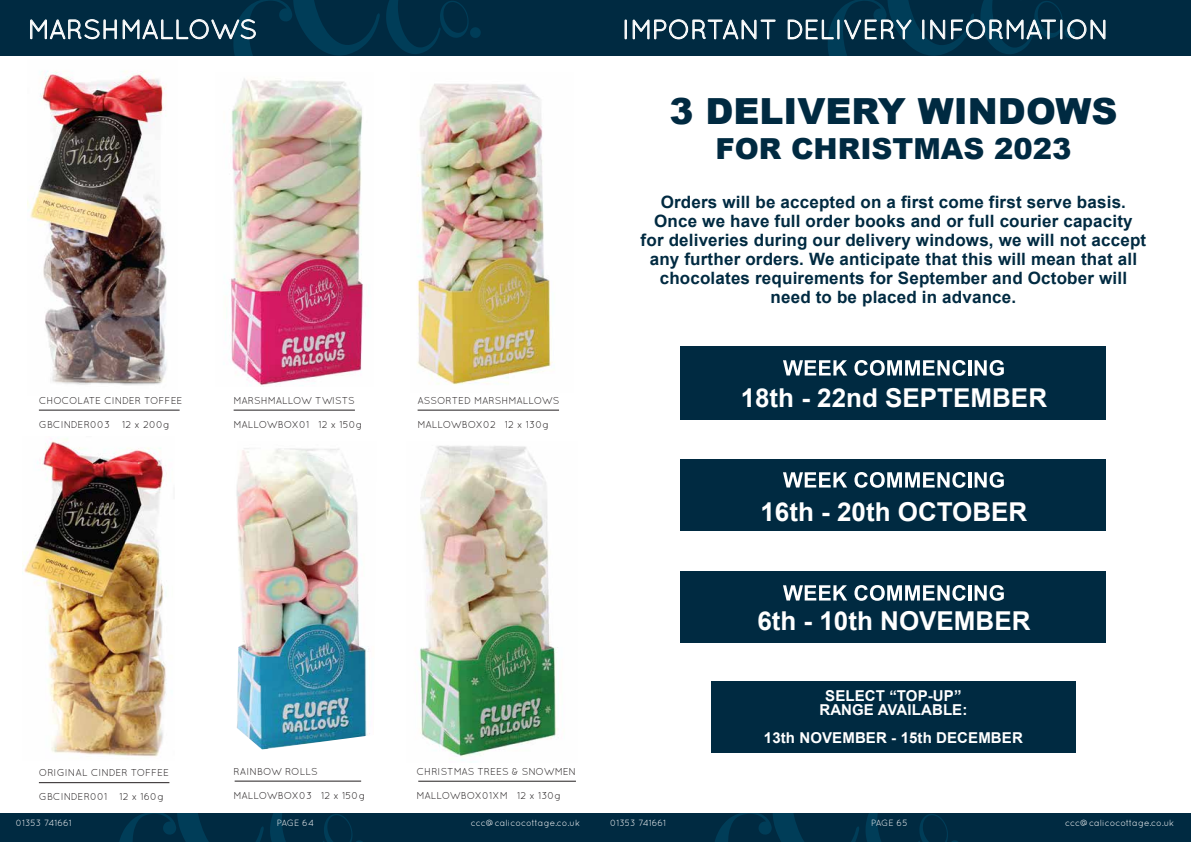
<style>
.page{position:relative;width:1191px;height:842px;background:#fff}
.page>*{position:absolute;margin:0;border:0;box-sizing:border-box;transform-origin:0 0}
.t1{font:900 36px "Arial";color:#002a41}
.t2{font:900 29px "Arial";color:#002a41}
.t3{font:27px "Quicksand";color:#fff}
.t4{font:700 26px "Arial";color:#fff}
.t5{font:700 17px/19px "Arial";letter-spacing:.01em;color:#002a41;text-align:center}
.t6{font:700 15px/14px "Arial";letter-spacing:.005em;color:#fff;text-align:center}
.t7{font:10px "Quicksand";color:#231f20}
.t8{font:9px "Quicksand";letter-spacing:-.005em;color:#fff}
</style>
<div class="page">
<img style="left:27px;top:70px;width:140px;height:315px">
<img style="left:419px;top:445px;width:140px;height:316px">
<div style="left:582px;top:813px;width:609px;height:29px;background:#002a41"></div>
<svg style="left:715px;top:813px;width:144px;height:29px"></svg>
<svg style="left:866px;top:813px;width:92px;height:29px"></svg>
<img style="left:230px;top:78px;width:134px;height:308px">
<hr style="left:234px;top:410px;width:121px;height:1px;background:#231f20">
<hr style="left:418px;top:781px;width:158px;height:1px;background:#231f20">
<hr style="left:235px;top:781px;width:126px;height:1px;background:#231f20">
<hr style="left:417px;top:410px;width:142px;height:1px;background:#231f20">
<img style="left:236px;top:448px;width:134px;height:302px">
<img style="left:417px;top:84px;width:138px;height:301px">
<div style="left:0;top:0;width:611px;height:56px;background:#002a41"></div>
<div style="left:0;top:813px;width:611px;height:29px;background:#002a41"></div>
<svg style="left:386px;top:0;width:95px;height:54px"></svg>
<svg style="left:119px;top:813px;width:145px;height:29px"></svg>
<svg style="left:270px;top:813px;width:93px;height:29px"></svg>
<svg style="left:30px;top:0;width:350px;height:56px"></svg>
<div style="left:711px;top:681px;width:364px;height:71px;background:#002a41"></div>
<div style="left:680px;top:346px;width:426px;height:74px;background:#002a41"></div>
<div style="left:680px;top:459px;width:426px;height:71px;background:#002a41"></div>
<div style="left:680px;top:571px;width:426px;height:71px;background:#002a41"></div>
<svg style="left:783px;top:360px;width:64px;height:15px"></svg>
<svg style="left:854px;top:360px;width:111px;height:16px"></svg>
<hr style="left:968px;top:360px;width:3px;height:15px;background:#fff">
<svg style="left:974px;top:360px;width:29px;height:16px"></svg>
<svg style="left:783px;top:472px;width:64px;height:15px"></svg>
<svg style="left:854px;top:472px;width:111px;height:16px"></svg>
<hr style="left:968px;top:472px;width:3px;height:15px;background:#fff">
<svg style="left:974px;top:472px;width:29px;height:16px"></svg>
<svg style="left:783px;top:585px;width:64px;height:15px"></svg>
<svg style="left:854px;top:585px;width:111px;height:16px"></svg>
<hr style="left:968px;top:585px;width:3px;height:15px;background:#fff">
<svg style="left:974px;top:585px;width:29px;height:16px"></svg>
<div style="left:581px;top:0;width:610px;height:56px;background:#002a41"></div>
<div style="left:624px;top:19px;width:3px;height:20px;border:1px solid #fff"></div>
<svg style="left:632px;top:19px;width:144px;height:21px"></svg>
<svg style="left:787px;top:0;width:319px;height:56px"></svg>
<img style="left:22px;top:439px;width:145px;height:318px">
<hr style="left:39px;top:410px;width:141px;height:1px;background:#231f20">
<hr style="left:39px;top:782px;width:130px;height:1px;background:#231f20">
<h3 class="t3" style="left:28px;top:14px;width:231px">MARSHMALLOWS</h3>
<h3 class="t3" style="left:622px;top:14px;width:488px">IMPORTANT DELIVERY INFORMATION</h3>
<h1 class="t1" style="left:669px;top:85px;width:449px">3 DELIVERY WINDOWS</h1>
<h2 class="t2" style="left:715px;top:128px;width:357px">FOR CHRISTMAS 2023</h2>
<p class="t5" style="left:640px;top:193px;width:507px">Orders will be accepted on a first come first serve basis.<br>Once we have full order books and or full courier capacity for deliveries during our delivery windows, we will not accept any further orders. We anticipate that this will mean that all chocolates requirements for September and October will need to be placed in advance.</p>
<p class="t7" style="left:39px;top:395px;width:145px">CHOCOLATE CINDER TOFFEE</p>
<p class="t7" style="left:39px;top:419px;width:132px">GBCINDER003 12 x 200g</p>
<p class="t7" style="left:234px;top:394px;width:123px">MARSHMALLOW TWISTS</p>
<p class="t7" style="left:234px;top:418px;width:130px">MALLOWBOX01 12 x 150g</p>
<p class="t7" style="left:417px;top:394px;width:143px">ASSORTED MARSHMALLOWS</p>
<p class="t7" style="left:417px;top:418px;width:133px">MALLOWBOX02 12 x 130g</p>
<h3 class="t4" style="left:740px;top:380px;width:308px">18th - 22nd SEPTEMBER</h3>
<h3 class="t4" style="left:760px;top:494px;width:268px">16th - 20th OCTOBER</h3>
<p class="t7" style="left:39px;top:767px;width:132px">ORIGINAL CINDER TOFFEE</p>
<p class="t7" style="left:39px;top:791px;width:127px">GBCINDER001 12 x 160g</p>
<p class="t7" style="left:234px;top:765px;width:86px">RAINBOW ROLLS</p>
<p class="t7" style="left:234px;top:789px;width:133px">MALLOWBOX03 12 x 150g</p>
<p class="t7" style="left:416px;top:765px;width:161px">CHRISTMAS TREES &amp; SNOWMEN</p>
<p class="t7" style="left:416px;top:789px;width:146px">MALLOWBOX01XM 12 x 130g</p>
<p class="t8" style="left:16px;top:818px;width:58px">01353 741661</p>
<p class="t8" style="left:277px;top:818px;width:39px">PAGE 64</p>
<p class="t8" style="left:471px;top:818px;width:111px">ccc@calicocottage.co.uk</p>
<h3 class="t4" style="left:757px;top:603px;width:275px">6th - 10th NOVEMBER</h3>
<p class="t6" style="left:819px;top:689px;width:149px">SELECT “TOP-UP”<br>RANGE AVAILABLE:</p>
<p class="t6" style="left:764px;top:731px;width:260px">13th NOVEMBER - 15th DECEMBER</p>
<p class="t8" style="left:610px;top:818px;width:58px">01353 741661</p>
<p class="t8" style="left:871px;top:818px;width:38px">PAGE 65</p>
<p class="t8" style="left:1065px;top:818px;width:111px">ccc@calicocottage.co.uk</p>
</div>
